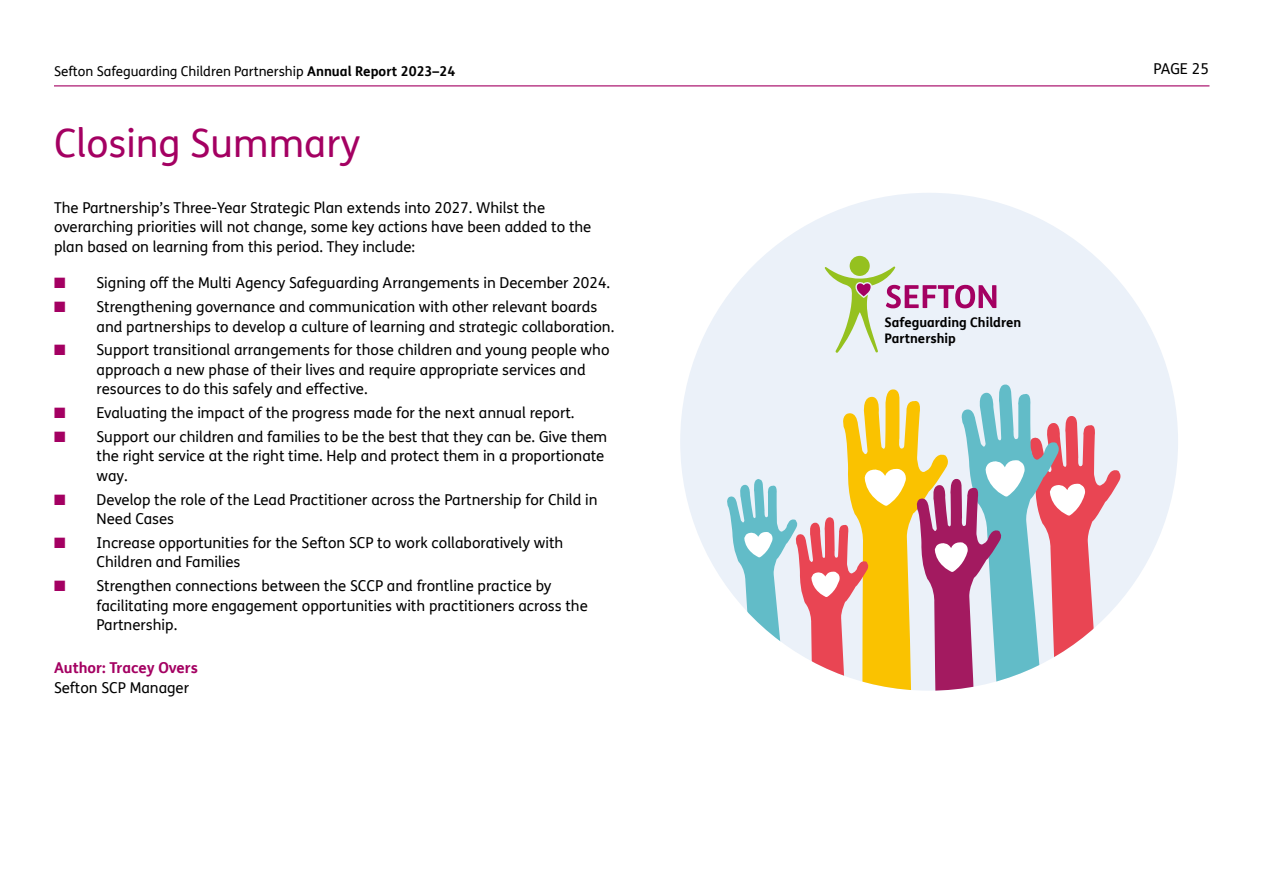
<style>
.page{position:relative;width:1263px;height:893px;background:#fff}
.page>*{position:absolute;margin:0;border:0;box-sizing:border-box;transform-origin:0 0}
.TOC_Heading{font:39px "FS Me";color:#a40062}
.Body{font:15px/19.5px "FS Me";color:#000}
.Body-2{font:700 15px/19.5px "FS Me";color:#a40062}
.t1{font:13.5px "FS Me";color:#000}
.t2{font:700 13.2px/15.9px "FS Me";color:#000}
.s1{font-weight:700}
.s2{color:#a40062}
.s3{font-weight:400;color:#000}
</style>
<div class="page">
<hr style="left:54px;top:85px;width:1155px;height:1px;background:#a40062">
<div style="left:680px;top:193px;width:498px;height:498px;background:#ebf1f9;border-radius:50%"></div>
<svg style="left:726px;top:384px;width:395px;height:307px"></svg>
<div style="left:850px;top:256px;width:20px;height:20px;background:#95c11f;border-radius:50%"></div>
<svg style="left:825px;top:266px;width:171px;height:87px"></svg>
<p class="t1" style="left:54px;top:62px;width:403px">Sefton Safeguarding Children Partnership <span class="s1">Annual Report 2023–24</span></p>
<p class="Body" style="left:1153px;top:58px;width:57px">PAGE 25</p>
<p class="TOC_Heading" style="left:54px;top:116px;width:308px">Closing Summary</p>
<p class="Body" style="left:54px;top:198px;width:539px">The Partnership’s Three-Year Strategic Plan extends into 2027. Whilst the overarching priorities will not change, some key actions have been added to the plan based on learning from this period. They include:</p>
<p class="Body" style="left:54px;top:273px;width:558px"><span class="s2">■</span> Signing off the Multi Agency Safeguarding Arrangements in December 2024.</p>
<p class="Body" style="left:97px;top:297px;width:519px;text-indent:-43px"><span class="s2">■</span> Strengthening governance and communication with other relevant boards and partnerships to develop a culture of learning and strategic collaboration.</p>
<p class="Body" style="left:97px;top:340px;width:514px;text-indent:-43px"><span class="s2">■</span> Support transitional arrangements for those children and young people who approach a new phase of their lives and require appropriate services and resources to do this safely and effective.</p>
<p class="Body" style="left:54px;top:403px;width:522px"><span class="s2">■</span> Evaluating the impact of the progress made for the next annual report.</p>
<p class="Body" style="left:97px;top:427px;width:512px;text-indent:-43px"><span class="s2">■</span> Support our children and families to be the best that they can be. Give them the right service at the right time. Help and protect them in a proportionate way.</p>
<p class="Body" style="left:97px;top:489px;width:503px;text-indent:-43px"><span class="s2">■</span> Develop the role of the Lead Practitioner across the Partnership for Child in<br>Need Cases</p>
<p class="Body" style="left:97px;top:533px;width:468px;text-indent:-43px"><span class="s2">■</span> Increase opportunities for the Sefton SCP to work collaboratively with<br>Children and Families</p>
<p class="Body" style="left:97px;top:576px;width:493px;text-indent:-43px"><span class="s2">■</span> Strengthen connections between the SCCP and frontline practice by facilitating more engagement opportunities with practitioners across the<br>Partnership.</p>
<p class="Body-2" style="left:54px;top:658px;width:145px">Author: Tracey Overs<br><span class="s3">Sefton SCP Manager</span></p>
<p class="t2" style="left:884px;top:314px;width:138px">Safeguarding Children<br>Partnership</p>
</div>
